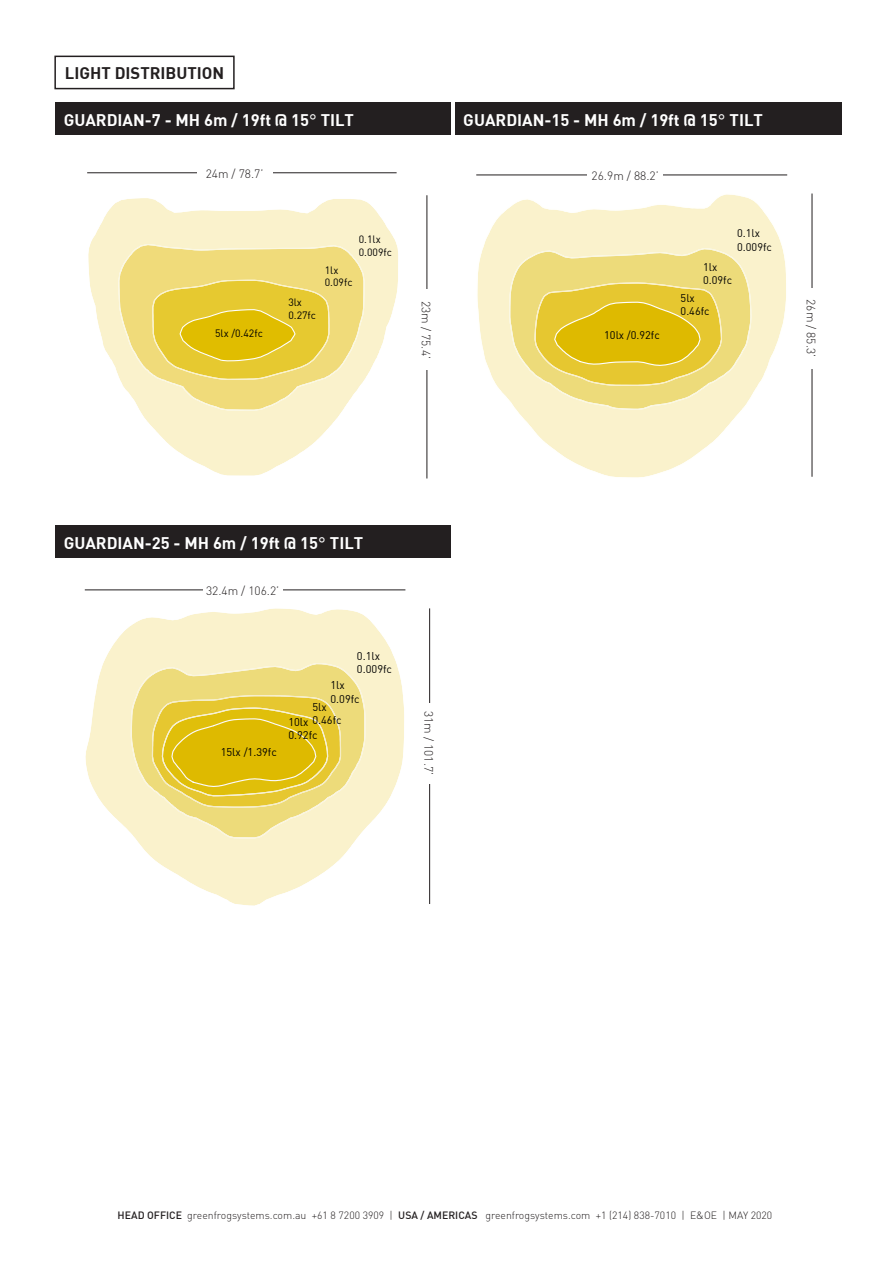
<style>
.page{position:relative;width:893px;height:1263px;background:#fff}
.page>*{position:absolute;margin:0;border:0;box-sizing:border-box;transform-origin:0 0}
.t1{font:16.5px "DIN Bold";color:#fff}
.t2{font:16.5px "DIN Bold";color:#231f20}
.t3{font:300 12px "DIN Pro";color:#231f20}
.t4{font:11.1px/13.4px "DIN";color:#000}
.t5{font:10.95px/13.2px "DIN";color:#000}
.t6{font:300 10.5px "DIN Pro";color:#231f20}
.t7{font:10.5px/12.6px "DIN";color:#000}
.s1{font-family:"DIN"}
.s2{font-family:"DIN";font-weight:500}
</style>
<div class="page">
<div style="left:54px;top:56px;width:181px;height:33px;border:2px solid #231f20"></div>
<svg style="left:85px;top:608px;width:319px;height:298px;fill:#faf2cc"></svg>
<svg style="left:131px;top:663px;width:234px;height:175px;background:#ebd668"></svg>
<svg style="left:477px;top:194px;width:309px;height:284px;fill:#faf2cc"></svg>
<svg style="left:509px;top:248px;width:242px;height:162px;background:#ebd668"></svg>
<div style="left:455px;top:102px;width:387px;height:33px;background:#231f20"></div>
<div style="left:55px;top:525px;width:396px;height:33px;background:#231f20"></div>
<div style="left:55px;top:102px;width:396px;height:33px;background:#231f20"></div>
<hr style="left:87px;top:172px;width:310px;height:1px;background:#231f20">
<hr style="left:476px;top:175px;width:311px;height:1px;background:#231f20">
<hr style="left:812px;top:193px;width:1px;height:284px;background:#231f20">
<hr style="left:427px;top:195px;width:1px;height:283px;background:#231f20">
<hr style="left:429px;top:608px;width:1px;height:296px;background:#231f20">
<hr style="left:85px;top:589px;width:320px;height:1px;background:#231f20">
<div style="left:197px;top:169px;width:75px;height:11px;background:#fff"></div>
<div style="left:588px;top:171px;width:75px;height:11px;background:#fff"></div>
<div style="left:805px;top:288px;width:13px;height:80px;background:#fff"></div>
<div style="left:420px;top:290px;width:13px;height:80px;background:#fff"></div>
<div style="left:423px;top:703px;width:13px;height:80px;background:#fff"></div>
<div style="left:203px;top:586px;width:79px;height:11px;background:#fff"></div>
<svg style="left:88px;top:198px;width:310px;height:278px;fill:#faf2cc"></svg>
<svg style="left:118px;top:244px;width:246px;height:167px;background:#eed971"></svg>
<h1 class="t2" style="left:65px;top:63px;width:161px">LIGHT DISTRIBUTION</h1>
<h1 class="t1" style="left:64px;top:109px;width:292px">GUARDIAN-7 - MH 6m / 19ft @ 15<span class="s1">°</span> TILT</h1>
<h1 class="t1" style="left:463px;top:109px;width:301px">GUARDIAN-15 - MH 6m / 19ft @ 15<span class="s1">°</span> TILT</h1>
<p class="t3" style="left:206px;top:165px;width:59px">24m / 78.7’</p>
<p class="t3" style="left:592px;top:168px;width:69px">26.9m / 88.2’</p>
<p class="t7" style="left:359px;top:233px;width:35px">0.1lx<br>0.009fc</p>
<p class="t7" style="left:325px;top:263px;width:29px">1lx<br>0.09fc</p>
<p class="t5" style="left:737px;top:227px;width:36px">0.1lx<br>0.009fc</p>
<p class="t5" style="left:703px;top:260px;width:30px">1lx<br>0.09fc</p>
<p class="t7" style="left:215px;top:327px;width:49px">5lx /0.42fc</p>
<p class="t7" style="left:288px;top:296px;width:29px">3lx<br>0.27fc</p>
<p class="t5" style="left:681px;top:291px;width:30px">5lx<br>0.46fc</p>
<p class="t3" style="left:434px;top:301px;width:59px;rotate:90deg">23m / 75.4’</p>
<p class="t3" style="left:819px;top:299px;width:59px;rotate:90deg">26m / 85.3’</p>
<p class="t5" style="left:604px;top:328px;width:57px">10lx /0.92fc</p>
<h1 class="t1" style="left:64px;top:532px;width:301px">GUARDIAN-25 - MH 6m / 19ft @ 15<span class="s1">°</span> TILT</h1>
<p class="t3" style="left:206px;top:582px;width:75px">32.4m / 106.2’</p>
<p class="t4" style="left:221px;top:745px;width:58px">15lx /1.39fc</p>
<p class="t4" style="left:357px;top:649px;width:37px">0.1lx<br>0.009fc</p>
<p class="t4" style="left:330px;top:678px;width:31px">1lx<br>0.09fc</p>
<p class="t4" style="left:312px;top:700px;width:31px">5lx<br>0.46fc</p>
<p class="t4" style="left:288px;top:715px;width:31px">10lx<br>0.92fc</p>
<p class="t3" style="left:437px;top:711px;width:66px;rotate:90deg">31m / 101.7’</p>
<p class="t6" style="left:118px;top:1208px;width:656px"><span class="s2">HEAD OFFICE</span> greenfrogsystems.com.au +61 8 7200 3909 | <span class="s2">USA / AMERICAS</span> greenfrogsystems.com +1 (214) 838-7010 | E&amp;OE | MAY 2020</p>
</div>
